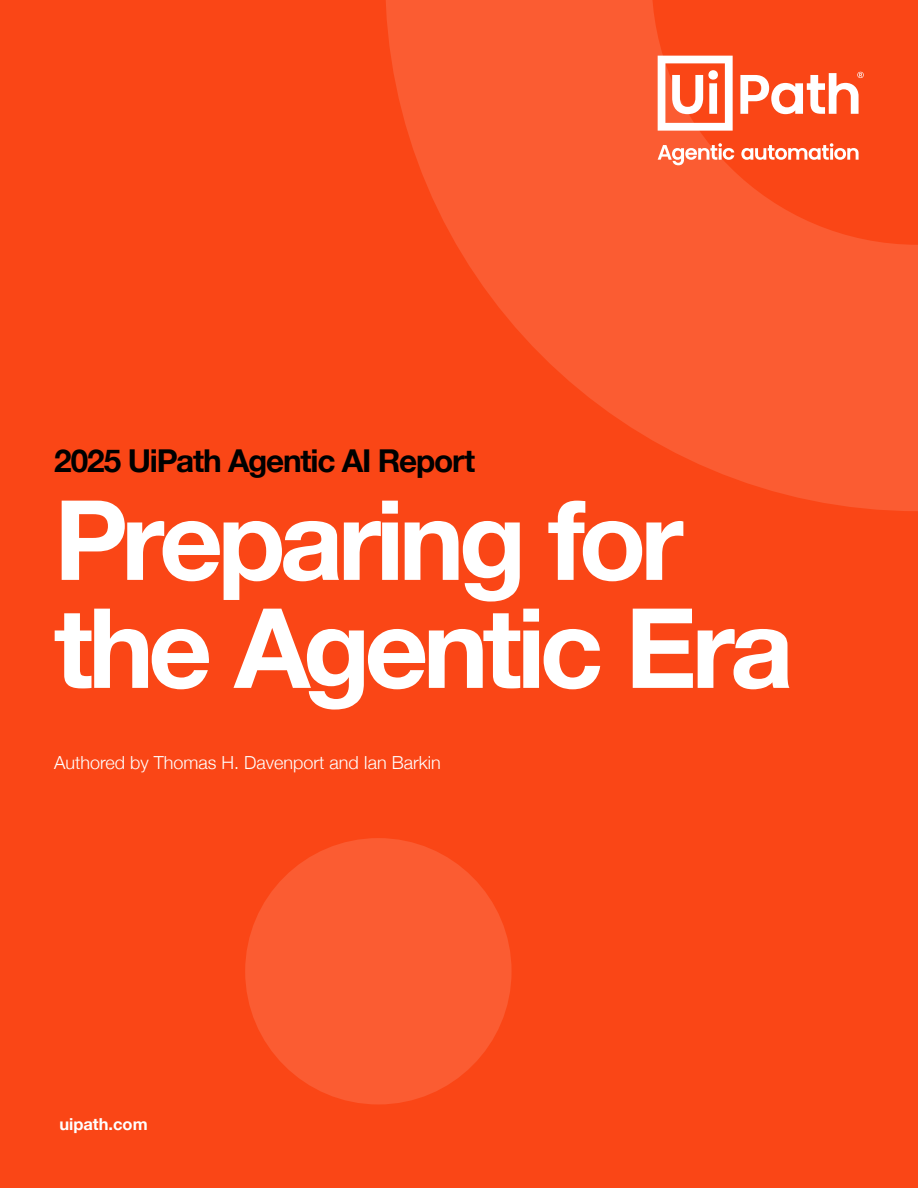
<style>
.page{position:relative;width:918px;height:1188px;background:#fa4616}
.page>*{position:absolute;margin:0;border:0;box-sizing:border-box;transform-origin:0 0}
.t1{font:700 111px/108px "Helvetica Neue";letter-spacing:-.05em;color:#fff}
.t2{font:700 31.5px "Helvetica Neue";letter-spacing:-.035em;color:#000}
.t3{font:300 18px "Helvetica Neue";color:#fff}
.t4{font:700 16.5px "Helvetica Neue";color:#fff}
</style>
<div class="page">
<svg style="left:386px;top:0;width:532px;height:511px;fill:#fb5c32"></svg>
<div style="left:245px;top:838px;width:267px;height:266px;background:#fb5c32;border-radius:50%"></div>
<svg style="left:658px;top:56px;width:206px;height:75px"></svg>
<svg style="left:658px;top:143px;width:76px;height:22px;background:#fc8e72"></svg>
<svg style="left:741px;top:143px;width:118px;height:17px"></svg>
<h2 class="t2" style="left:54px;top:436px;width:423px">2025 UiPath Agentic AI Report</h2>
<h1 class="t1" style="left:54px;top:489px;width:741px">Preparing for the Agentic Era</h1>
<p class="t3" style="left:54px;top:748px;width:388px">Authored by Thomas H. Davenport and Ian Barkin</p>
<p class="t4" style="left:59px;top:1111px;width:90px">uipath.com</p>
</div>
